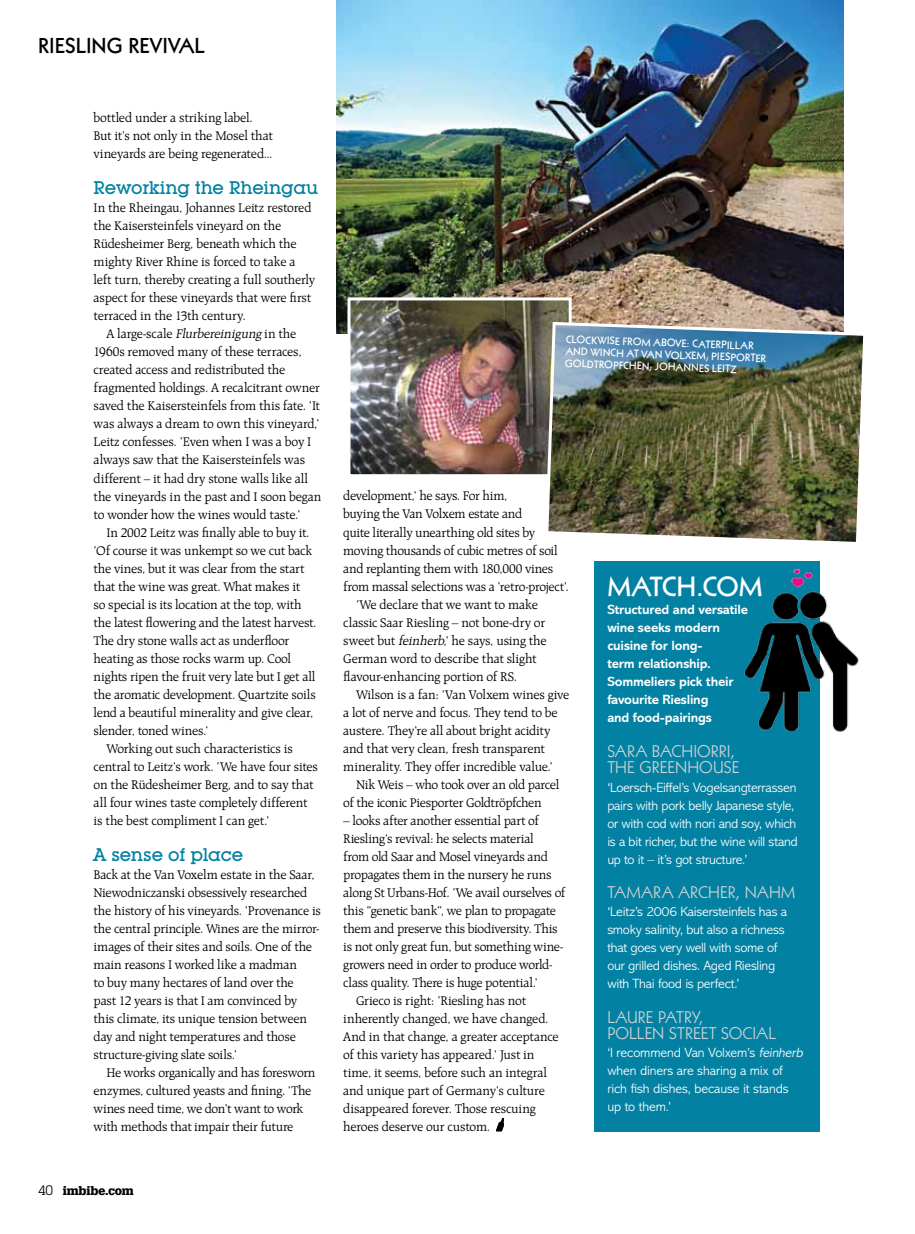
<style>
.page{position:relative;width:915px;height:1234px;background:#fff}
.page>*{position:absolute;margin:0;border:0;box-sizing:border-box;transform-origin:0 0}
.t1{font:27px "Geometric 231 BT Bold C";letter-spacing:-.03em;color:#fff}
.t2{font:21px "Geometric 231 BT Bold C";color:#000}
.t3{font:500 18px "Lubalin Graph IT Cby BT";letter-spacing:-.015em;color:#0381a3}
.t4{font:16.5px/16.5px "Geometric 231 BT Roman C";color:#d1d3d4}
.t5{font:300 13.5px/18px "Raleigh BT";letter-spacing:-.02em;color:#000}
.t6{font:300 13.5px/18px "Abadi MT Pro";letter-spacing:-.02em;color:#fff}
.t7{font:700 13.5px/18px "Abadi MT Pro";letter-spacing:-.02em;color:#fff}
.t8{font:900 12px "Glypha LT Std";letter-spacing:-.01em;color:#000}
.t9{font:10.5px/12px "Geometric 231 BT Bold C";color:#fff}
.s1{font-style:italic}
.s2{font-family:"Lubalin Graph IT Cby BT";font-weight:400;font-size:13.5px}
</style>
<div class="page">
<svg style="left:496px;top:1118px;width:7px;height:12px"></svg>
<div style="left:594px;top:561px;width:225px;height:570px;background:#0381a3"></div>
<img style="left:337px;top:0;width:506px;height:333px">
<img style="left:351px;top:301px;width:216px;height:172px">
<div style="left:347px;top:297px;width:224px;height:180px;border:3px solid #fff"></div>
<img style="left:543px;top:320px;width:321px;height:219px">
<img style="left:744px;top:539px;width:115px;height:218px">
<h2 class="t2" style="left:38px;top:32px;width:168px">RIESLING REVIVAL</h2>
<p class="t5" style="left:94px;top:109px;width:181px">bottled under a striking label.<br>But it’s not only in the Mosel that vineyards are being regenerated...</p>
<h3 class="t3" style="left:94px;top:177px;width:226px">Reworking the Rheingau</h3>
<p class="t5" style="left:94px;top:199px;width:223px">In the Rheingau, Johannes Leitz restored the Kaisersteinfels vineyard on the Rüdesheimer Berg, beneath which the mighty River Rhine is forced to take a left turn, thereby creating a full southerly aspect for these vineyards that were first terraced in the 13th century.</p>
<p class="t5" style="left:94px;top:325px;width:229px;text-indent:13px">A l a rg e - s c a l e <span class="s1">Flurbereinigung</span> i n t h e 1960s removed many of these terraces, created access and redistributed the fragmented holdings. A recalcitrant owner saved the Kaisersteinfels from this fate. ‘It was always a dream to own this vineyard,’ Leitz confesses. ‘Even when I was a boy I always saw that the Kaisersteinfels was different – it had dry stone walls like all the vineyards in the past and I soon began to wonder how the wines would taste.’</p>
<p class="t5" style="left:106px;top:523px;width:204px">In 2002 Leitz was finally able to buy it.</p>
<p class="t5" style="left:94px;top:541px;width:220px">‘Of course it was unkempt so we cut back</p>
<p class="t5" style="left:94px;top:559px;width:212px">the vines, but it was clear from the start</p>
<p class="t5" style="left:94px;top:577px;width:208px">that the wine was great. What makes it</p>
<p class="t5" style="left:94px;top:595px;width:209px">so special is its location at the top, with</p>
<p class="t5" style="left:94px;top:613px;width:224px">the latest flowering and the latest harvest.</p>
<p class="t5" style="left:94px;top:631px;width:197px">The dry stone walls act as underfloor</p>
<p class="t5" style="left:94px;top:649px;width:199px">heating as those rocks warm up. Cool</p>
<p class="t5" style="left:94px;top:667px;width:223px">nights ripen the fruit very late but I get all</p>
<p class="t5" style="left:94px;top:685px;width:224px">the aromatic development. Quartzite soils</p>
<p class="t5" style="left:94px;top:703px;width:221px">lend a beautiful minerality and give clear,</p>
<p class="t5" style="left:94px;top:721px;width:116px">slender, toned wines.’</p>
<p class="t5" style="left:106px;top:738px;width:188px">Working out such characteristics is</p>
<p class="t5" style="left:94px;top:756px;width:226px">central to Leitz’s work. ‘We have four sites</p>
<p class="t5" style="left:94px;top:774px;width:221px">on the Rüdesheimer Berg, and to say that</p>
<p class="t5" style="left:94px;top:792px;width:215px">all four wines taste completely different</p>
<p class="t5" style="left:94px;top:810px;width:177px">is the best compliment I can get.’</p>
<h3 class="t3" style="left:94px;top:843px;width:151px">A sense of place</h3>
<p class="t5" style="left:94px;top:865px;width:229px">Back at the Van Voxelm estate in the Saar, Niewodniczanski obsessively researched the history of his vineyards. ‘Provenance is the central principle. Wines are the mirror&shy;images of their sites and soils. One of the main reasons I worked like a madman<br>to buy many hectares of land over the<br>past 12 years is that I am convinced by this climate, its unique tension between day and night temperatures and those structure-giving slate soils.’</p>
<p class="t5" style="left:94px;top:1063px;width:223px;text-indent:13px">He works organically and has foresworn enzymes, cultured yeasts and fining. ‘The wines need time, we don’t want to work with methods that impair their future</p>
<p class="t8" style="left:38px;top:1183px;width:97px"><span class="s2">40</span> imbibe.com</p>
<p class="t9" style="left:566px;top:333px;width:202px;rotate:2deg">CLOCKW ISE FROM ABOVE: CATERPILLAR<br>AND W INCH AT VAN VOLXEM; PIESPORTER<br>GOLDTROPFCHEN; JOHANNES LEITZ</p>
<p class="t5" style="left:343px;top:487px;width:166px">development,’ he says. For him,</p>
<p class="t5" style="left:343px;top:505px;width:180px">buying the Van Volxem estate and</p>
<p class="t5" style="left:343px;top:523px;width:193px">quite literally unearthing old sites by</p>
<p class="t5" style="left:343px;top:541px;width:216px">moving thousands of cubic metres of soil</p>
<p class="t5" style="left:343px;top:559px;width:211px">and replanting them with 180,000 vines</p>
<p class="t5" style="left:343px;top:577px;width:227px">from massal selections was a ‘retro-project’.</p>
<p class="t5" style="left:356px;top:595px;width:183px">‘We declare that we want to make</p>
<p class="t5" style="left:343px;top:613px;width:203px">classic Saar Riesling – not bone-dry or</p>
<p class="t5" style="left:343px;top:631px;width:205px">sweet but <span class="s1">feinherb</span>,’ he says, using the</p>
<p class="t5" style="left:343px;top:649px;width:195px">German word to describe that slight</p>
<p class="t5" style="left:343px;top:667px;width:175px">flavour-enhancing portion of RS.</p>
<p class="t5" style="left:356px;top:685px;width:215px">Wilson is a fan: ‘Van Volxem wines give</p>
<p class="t5" style="left:343px;top:703px;width:216px">a lot of nerve and focus. They tend to be</p>
<p class="t5" style="left:343px;top:721px;width:209px">austere. They’re all about bright acidity</p>
<p class="t5" style="left:343px;top:739px;width:203px">and that very clean, fresh transparent</p>
<p class="t5" style="left:343px;top:757px;width:211px">minerality. They offer incredible value.’</p>
<p class="t5" style="left:356px;top:775px;width:205px">Nik Weis – who took over an old parcel</p>
<p class="t5" style="left:343px;top:793px;width:200px">of the iconic Piesporter Goldtröpfchen</p>
<p class="t5" style="left:343px;top:811px;width:197px">– looks after another essential part of</p>
<p class="t5" style="left:343px;top:829px;width:192px">Riesling’s revival: he selects material</p>
<p class="t5" style="left:343px;top:847px;width:206px">from old Saar and Mosel vineyards and</p>
<p class="t5" style="left:343px;top:865px;width:210px">propagates them in the nursery he runs</p>
<p class="t5" style="left:343px;top:883px;width:223px">along St Urbans-Hof. ‘We avail ourselves of</p>
<p class="t5" style="left:343px;top:901px;width:214px">this “genetic bank”, we plan to propagate</p>
<p class="t5" style="left:343px;top:919px;width:216px">them and preserve this biodiversity. This</p>
<p class="t5" style="left:343px;top:937px;width:221px">is not only great fun, but something wine-</p>
<p class="t5" style="left:343px;top:955px;width:210px">growers need in order to produce world-</p>
<p class="t5" style="left:343px;top:973px;width:196px">class quality. There is huge potential.’</p>
<p class="t5" style="left:356px;top:991px;width:171px">Grieco is right: ‘Riesling has not</p>
<p class="t5" style="left:343px;top:1009px;width:207px">inherently changed, we have changed.</p>
<p class="t5" style="left:343px;top:1027px;width:217px">And in that change, a greater acceptance</p>
<p class="t5" style="left:343px;top:1044px;width:193px">of this variety has appeared.’ Just in</p>
<p class="t5" style="left:343px;top:1062px;width:205px">time, it seems, before such an integral</p>
<p class="t5" style="left:343px;top:1080px;width:203px">and unique part of Germany’s culture</p>
<p class="t5" style="left:343px;top:1098px;width:194px">disappeared forever. Those rescuing</p>
<p class="t5" style="left:343px;top:1116px;width:148px">heroes deserve our custom.</p>
<h1 class="t1" style="left:607px;top:569px;width:156px">MATCH.COM</h1>
<p class="t7" style="left:607px;top:600px;width:142px">Structured and versatile wine seeks modern cuisine for long-<br>term relationship.<br>Sommeliers pick their favourite Riesling<br>and food-pairings</p>
<p class="t4" style="left:607px;top:742px;width:134px">SARA BACHIORRI,<br>THE GREENHOUSE</p>
<p class="t6" style="left:607px;top:778px;width:192px">‘Loersch-Eiffel’s Vogelsangterrassen pairs with pork belly Japanese style, or with cod with nori and soy, which is a bit richer, but the wine will stand up to it – it’s got structure.’</p>
<p class="t4" style="left:607px;top:883px;width:189px">TAMARA ARCHER, NAHM</p>
<p class="t6" style="left:607px;top:902px;width:181px">‘Leitz’s 2006 Kaisersteinfels has a smoky salinity, but also a richness that goes very well with some of our grilled dishes. Aged Riesling with Thai food is perfect.’</p>
<p class="t4" style="left:607px;top:1007px;width:169px">LAURE PATRY,<br>POLLEN STREET SOCIAL</p>
<p class="t6" style="left:607px;top:1043px;width:200px">‘I recommend Van Volxem’s <span class="s1">feinherb </span>when diners are sharing a mix of rich fish dishes, because it stands up to them.’</p>
</div>
